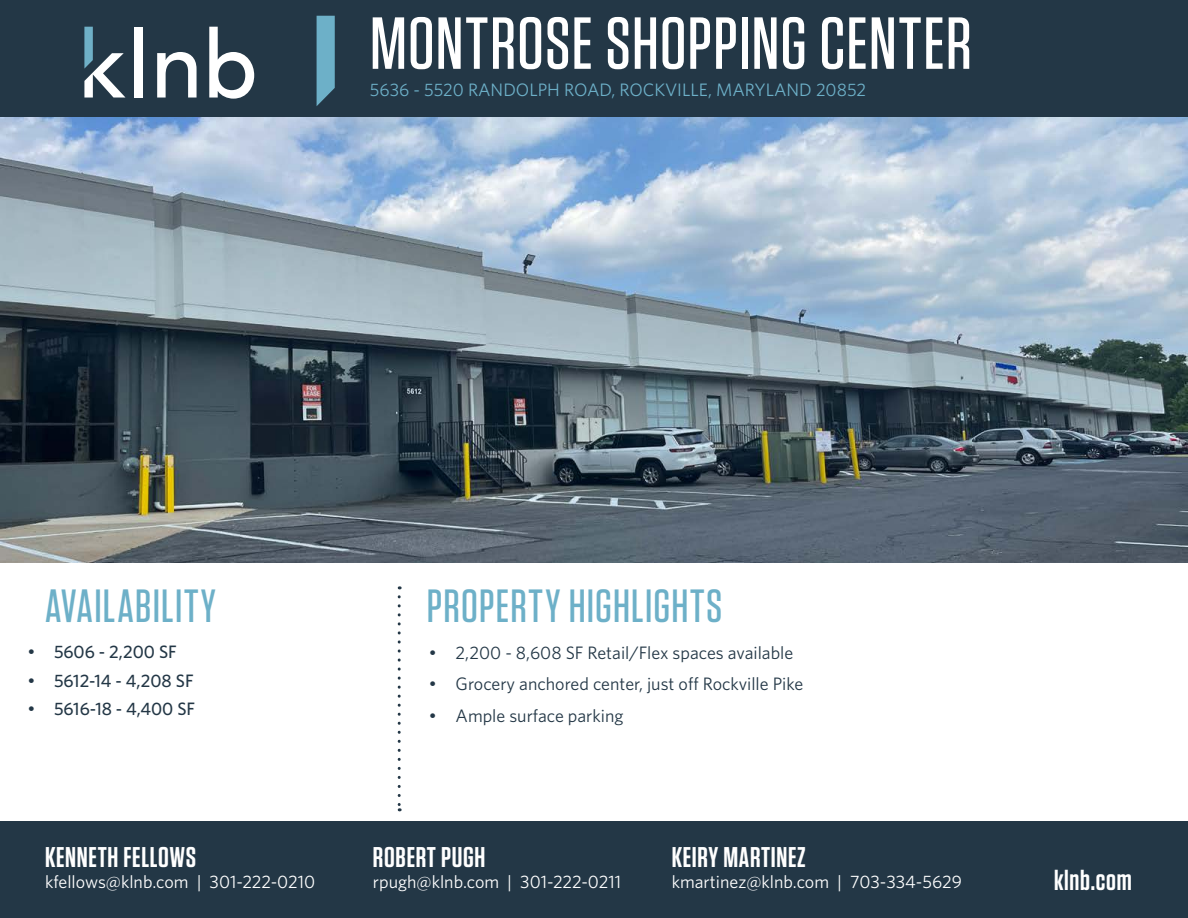
<style>
.page{position:relative;width:1188px;height:918px;background:#fff}
.page>*{position:absolute;margin:0;border:0;box-sizing:border-box;transform-origin:0 0}
.t1{font:500 73.5px "Tungsten";letter-spacing:.015em;color:#fff}
.t2{font:500 46.5px "Tungsten";letter-spacing:.025em;color:#6db0c8}
.t3{font:600 28.5px "Tungsten";letter-spacing:.025em;color:#fff}
.t4{font:18px "Whitney";color:#233746}
.t5{font:18px "Whitney";color:#fff}
.t6{font:18px "Whitney";color:#6db0c8}
.t7{font:500 18px "Whitney";color:#233746}
.s1{font-family:"Gotham"}
.s2{font-family:"Gotham";font-weight:400}
</style>
<div class="page">
<div style="left:0;top:822px;width:1188px;height:96px;background:#233746"></div>
<div style="left:0;top:0;width:1188px;height:120px;background:#233746"></div>
<svg style="left:317px;top:16px;width:18px;height:90px"></svg>
<svg style="left:84px;top:27px;width:41px;height:71px"></svg>
<div style="left:135px;top:27px;width:8px;height:71px;background:#fff"></div>
<svg style="left:157px;top:52px;width:40px;height:46px"></svg>
<svg style="left:209px;top:27px;width:45px;height:72px"></svg>
<img style="left:0;top:118px;width:1188px;height:445px">
<svg style="left:398px;top:597px;width:3px;height:214px"></svg>
<h1 class="t1" style="left:370px;top:5px;width:603px">MONTROSE SHOPPING CENTER</h1>
<p class="t6" style="left:370px;top:77px;width:498px">5636 - 5520 RANDOLPH ROAD, ROCKVILLE, MARYLAND 20852</p>
<h2 class="t2" style="left:45px;top:582px;width:172px">AVAILABILITY</h2>
<h2 class="t2" style="left:427px;top:582px;width:297px">PROPERTY HIGHLIGHTS</h2>
<p class="t4" style="left:429px;top:641px;width:366px"><span class="s1">•</span> 2,200 - 8,608 SF Retail/Flex spaces available</p>
<p class="t4" style="left:429px;top:672px;width:376px"><span class="s1">•</span> Grocery anchored center, just off Rockville Pike</p>
<p class="t4" style="left:429px;top:704px;width:196px"><span class="s1">•</span> Ample surface parking</p>
<p class="t7" style="left:27px;top:640px;width:151px"><span class="s2">•</span> 5606 - 2,200 SF</p>
<p class="t7" style="left:27px;top:668px;width:168px"><span class="s2">•</span> 5612-14 - 4,208 SF</p>
<p class="t7" style="left:27px;top:697px;width:170px"><span class="s2">•</span> 5616-18 - 4,400 SF</p>
<h3 class="t3" style="left:45px;top:842px;width:152px">KENNETH FELLOWS</h3>
<p class="t5" style="left:45px;top:870px;width:272px">kfellows@klnb.com | 301-222-0210</p>
<h3 class="t3" style="left:373px;top:842px;width:114px">ROBERT PUGH</h3>
<p class="t5" style="left:373px;top:870px;width:250px">rpugh@klnb.com | 301-222-0211</p>
<h3 class="t3" style="left:672px;top:842px;width:136px">KEIRY MARTINEZ</h3>
<p class="t5" style="left:672px;top:870px;width:292px">kmartinez@klnb.com | 703-334-5629</p>
<h3 class="t3" style="left:1054px;top:865px;width:79px">klnb.com</h3>
</div>
